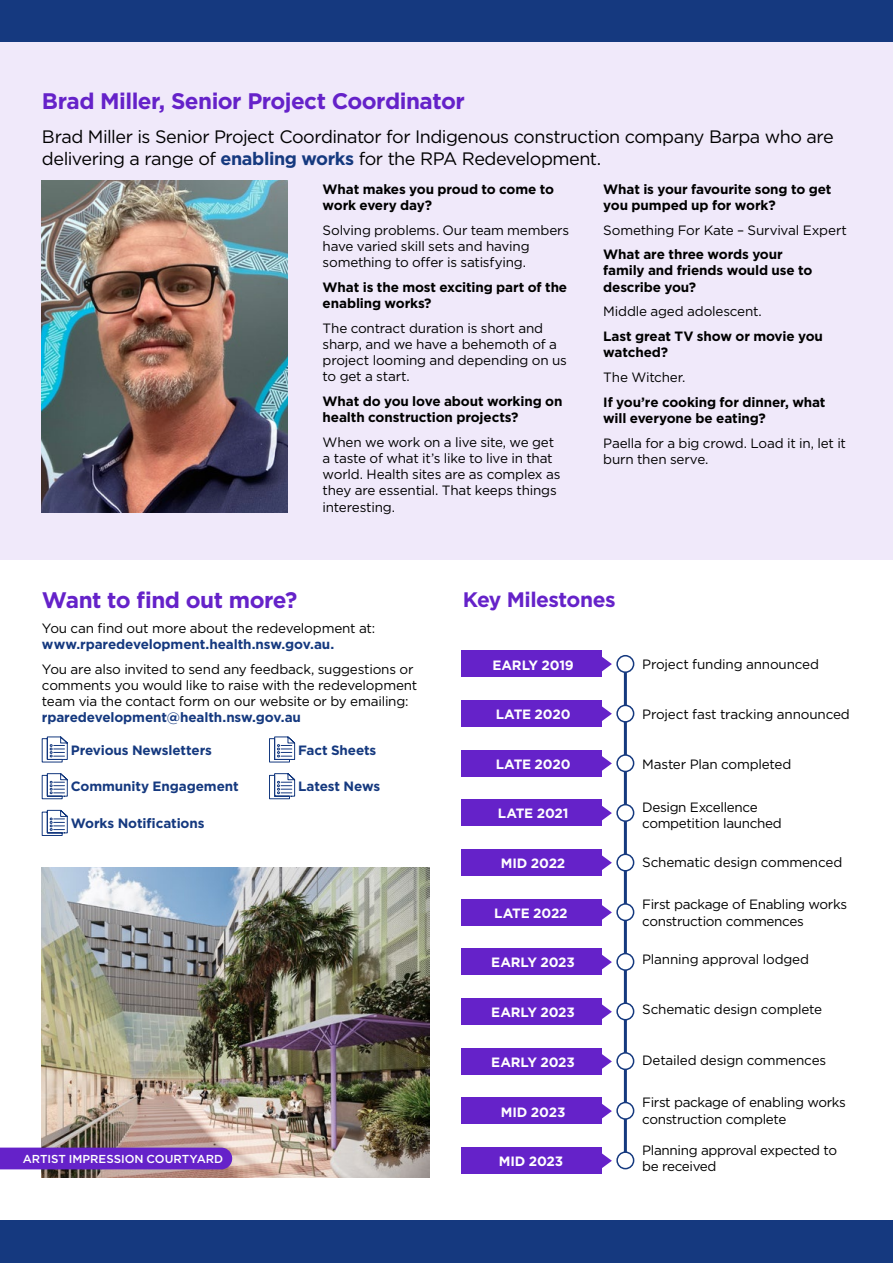
<style>
.page{position:relative;width:893px;height:1263px;background:#fff}
.page>*{position:absolute;margin:0;border:0;box-sizing:border-box;transform-origin:0 0}
.t1{font:700 22.5px "Gotham";letter-spacing:-.025em;color:#6522c9}
.t2{font:700 21px "Gotham";letter-spacing:-.025em;color:#6522c9}
.t3{font:18px/21.6px "Gotham";letter-spacing:-.025em;color:#000}
.t4{font:13.5px/16.2px "Gotham";letter-spacing:-.015em;color:#000}
.t5{font:700 13.5px/16.2px "Gotham";letter-spacing:-.01em;color:#000}
.t6{font:700 13.5px "Gotham";letter-spacing:-.01em;color:#15397f}
.t7{font:700 13.5px "Gotham";letter-spacing:-.01em;color:#fff}
.t8{font:500 11.55px "Gotham";color:#fff}
.s1{font-weight:700;color:#15397f}
</style>
<div class="page">
<div style="left:0;top:1220px;width:893px;height:43px;background:#15397f"></div>
<div style="left:0;top:0;width:893px;height:43px;background:#15397f"></div>
<div style="left:0;top:43px;width:893px;height:517px;background:#f0e9fa"></div>
<img style="left:42px;top:180px;width:246px;height:332px">
<svg style="left:42px;top:736px;width:26px;height:26px"></svg>
<svg style="left:42px;top:773px;width:26px;height:26px"></svg>
<svg style="left:42px;top:809px;width:26px;height:27px"></svg>
<svg style="left:269px;top:736px;width:27px;height:26px"></svg>
<svg style="left:269px;top:773px;width:27px;height:26px"></svg>
<img style="left:42px;top:867px;width:387px;height:311px">
<svg style="left:601px;top:655px;width:11px;height:18px"></svg>
<div style="left:461px;top:651px;width:140px;height:26px;background:#6522c9"></div>
<svg style="left:601px;top:705px;width:11px;height:18px"></svg>
<div style="left:461px;top:701px;width:140px;height:26px;background:#6522c9"></div>
<svg style="left:601px;top:953px;width:11px;height:18px"></svg>
<div style="left:461px;top:949px;width:140px;height:26px;background:#6522c9"></div>
<svg style="left:601px;top:754px;width:11px;height:18px"></svg>
<div style="left:461px;top:750px;width:140px;height:26px;background:#6522c9"></div>
<svg style="left:601px;top:1003px;width:11px;height:18px"></svg>
<div style="left:461px;top:999px;width:140px;height:26px;background:#6522c9"></div>
<svg style="left:601px;top:804px;width:11px;height:18px"></svg>
<div style="left:461px;top:800px;width:140px;height:26px;background:#6522c9"></div>
<svg style="left:601px;top:1052px;width:11px;height:18px"></svg>
<div style="left:461px;top:1048px;width:140px;height:26px;background:#6522c9"></div>
<svg style="left:601px;top:854px;width:11px;height:18px"></svg>
<div style="left:461px;top:850px;width:140px;height:26px;background:#6522c9"></div>
<svg style="left:601px;top:1102px;width:11px;height:18px"></svg>
<div style="left:461px;top:1098px;width:140px;height:26px;background:#6522c9"></div>
<svg style="left:601px;top:903px;width:11px;height:18px"></svg>
<div style="left:461px;top:899px;width:140px;height:26px;background:#6522c9"></div>
<svg style="left:601px;top:1152px;width:11px;height:18px"></svg>
<div style="left:461px;top:1147px;width:140px;height:27px;background:#6522c9"></div>
<hr style="left:624px;top:655px;width:3px;height:505px;background:#15397f">
<div style="left:617px;top:656px;width:17px;height:16px;background:#fff;border-radius:50%"></div>
<div style="left:616px;top:655px;width:18px;height:18px;border:2px solid #15397f;border-radius:50%"></div>
<div style="left:617px;top:705px;width:17px;height:17px;background:#fff;border-radius:50%"></div>
<div style="left:616px;top:705px;width:18px;height:18px;border:2px solid #15397f;border-radius:50%"></div>
<div style="left:617px;top:953px;width:17px;height:17px;background:#fff;border-radius:50%"></div>
<div style="left:616px;top:953px;width:18px;height:18px;border:2px solid #15397f;border-radius:50%"></div>
<div style="left:617px;top:755px;width:17px;height:16px;background:#fff;border-radius:50%"></div>
<div style="left:616px;top:754px;width:18px;height:18px;border:2px solid #15397f;border-radius:50%"></div>
<div style="left:617px;top:1003px;width:17px;height:17px;background:#fff;border-radius:50%"></div>
<div style="left:616px;top:1002px;width:18px;height:18px;border:2px solid #15397f;border-radius:50%"></div>
<div style="left:617px;top:805px;width:17px;height:16px;background:#fff;border-radius:50%"></div>
<div style="left:616px;top:804px;width:18px;height:18px;border:2px solid #15397f;border-radius:50%"></div>
<div style="left:617px;top:1053px;width:17px;height:16px;background:#fff;border-radius:50%"></div>
<div style="left:616px;top:1052px;width:18px;height:18px;border:2px solid #15397f;border-radius:50%"></div>
<div style="left:617px;top:854px;width:17px;height:17px;background:#fff;border-radius:50%"></div>
<div style="left:616px;top:853px;width:18px;height:18px;border:2px solid #15397f;border-radius:50%"></div>
<div style="left:617px;top:1102px;width:17px;height:17px;background:#fff;border-radius:50%"></div>
<div style="left:616px;top:1102px;width:18px;height:18px;border:2px solid #15397f;border-radius:50%"></div>
<div style="left:617px;top:904px;width:17px;height:16px;background:#fff;border-radius:50%"></div>
<div style="left:616px;top:903px;width:18px;height:18px;border:2px solid #15397f;border-radius:50%"></div>
<div style="left:617px;top:1152px;width:17px;height:17px;background:#fff;border-radius:50%"></div>
<div style="left:616px;top:1151px;width:18px;height:18px;border:2px solid #15397f;border-radius:50%"></div>
<div style="left:0;top:1147px;width:232px;height:22px;background:#6522c9"></div>
<h1 class="t1" style="left:42px;top:86px;width:424px">Brad Miller, Senior Project Coordinator</h1>
<h3 class="t3" style="left:42px;top:125px;width:793px">Brad Miller is Senior Project Coordinator for Indigenous construction company Barpa who are delivering a range of <span class="s1">enabling works</span> for the RPA Redevelopment.</h3>
<p class="t5" style="left:323px;top:181px;width:233px">What makes you proud to come to work every day?</p>
<p class="t4" style="left:323px;top:221px;width:248px">Solving problems. Our team members have varied skill sets and having something to offer is satisfying.</p>
<p class="t5" style="left:323px;top:279px;width:246px">What is the most exciting part of the enabling works?</p>
<p class="t4" style="left:323px;top:319px;width:246px">The contract duration is short and sharp, and we have a behemoth of a project looming and depending on us to get a start.</p>
<p class="t5" style="left:323px;top:393px;width:241px">What do you love about working on health construction projects?</p>
<p class="t4" style="left:323px;top:434px;width:239px">When we work on a live site, we get a taste of what it’s like to live in that world. Health sites are as complex as they are essential. That keeps things interesting.</p>
<p class="t5" style="left:603px;top:181px;width:230px">What is your favourite song to get you pumped up for work?</p>
<p class="t4" style="left:603px;top:221px;width:245px">Something For Kate – Survival Expert</p>
<p class="t5" style="left:603px;top:246px;width:211px">What are three words your family and friends would use to describe you?</p>
<p class="t4" style="left:603px;top:303px;width:160px">Middle aged adolescent.</p>
<p class="t5" style="left:603px;top:328px;width:221px">Last great TV show or movie you watched?</p>
<p class="t4" style="left:603px;top:369px;width:84px">The Witcher.</p>
<p class="t5" style="left:603px;top:394px;width:224px">If you’re cooking for dinner, what will everyone be eating?</p>
<p class="t4" style="left:603px;top:434px;width:244px">Paella for a big crowd. Load it in, let it burn then serve.</p>
<h1 class="t1" style="left:42px;top:585px;width:257px">Want to find out more?</h1>
<p class="t4" style="left:42px;top:619px;width:335px">You can find out more about the redevelopment at:</p>
<p class="t6" style="left:42px;top:635px;width:294px">www.rparedevelopment.health.nsw.gov.au.</p>
<p class="t4" style="left:42px;top:660px;width:377px">You are also invited to send any feedback, suggestions or comments you would like to raise with the redevelopment team via the contact form on our website or by emailing:</p>
<p class="t6" style="left:42px;top:708px;width:261px">rparedevelopment@health.nsw.gov.au</p>
<p class="t6" style="left:71px;top:741px;width:143px">Previous Newsletters</p>
<p class="t6" style="left:71px;top:778px;width:169px">Community Engagement</p>
<p class="t6" style="left:71px;top:814px;width:135px">Works Notifications</p>
<p class="t6" style="left:298px;top:741px;width:80px">Fact Sheets</p>
<p class="t6" style="left:298px;top:778px;width:83px">Latest News</p>
<p class="t8" style="left:23px;top:1151px;width:202px">ARTIST IMPRESSION COURTYARD</p>
<h2 class="t2" style="left:463px;top:585px;width:154px">Key Milestones</h2>
<p class="t7" style="left:492px;top:656px;width:83px">EARLY 2019</p>
<p class="t7" style="left:496px;top:706px;width:76px">LATE 2020</p>
<p class="t7" style="left:496px;top:755px;width:76px">LATE 2020</p>
<p class="t7" style="left:498px;top:805px;width:72px">LATE 2021</p>
<p class="t7" style="left:501px;top:855px;width:66px">MID 2022</p>
<p class="t7" style="left:494px;top:904px;width:75px">LATE 2022</p>
<p class="t7" style="left:491px;top:954px;width:85px">EARLY 2023</p>
<p class="t7" style="left:491px;top:1003px;width:85px">EARLY 2023</p>
<p class="t7" style="left:491px;top:1053px;width:85px">EARLY 2023</p>
<p class="t7" style="left:501px;top:1103px;width:66px">MID 2023</p>
<p class="t7" style="left:499px;top:1152px;width:66px">MID 2023</p>
<p class="t4" style="left:642px;top:656px;width:178px">Project funding announced</p>
<p class="t4" style="left:642px;top:706px;width:209px">Project fast tracking announced</p>
<p class="t4" style="left:642px;top:756px;width:151px">Master Plan completed</p>
<p class="t4" style="left:642px;top:799px;width:141px">Design Excellence competition launched</p>
<p class="t4" style="left:642px;top:853px;width:202px">Schematic design commenced</p>
<p class="t4" style="left:642px;top:896px;width:206px">First package of Enabling works construction commences</p>
<p class="t4" style="left:642px;top:951px;width:168px">Planning approval lodged</p>
<p class="t4" style="left:642px;top:1001px;width:181px">Schematic design complete</p>
<p class="t4" style="left:642px;top:1051px;width:185px">Detailed design commences</p>
<p class="t4" style="left:642px;top:1094px;width:205px">First package of enabling works construction complete</p>
<p class="t4" style="left:642px;top:1141px;width:196px">Planning approval expected to be received</p>
</div>
